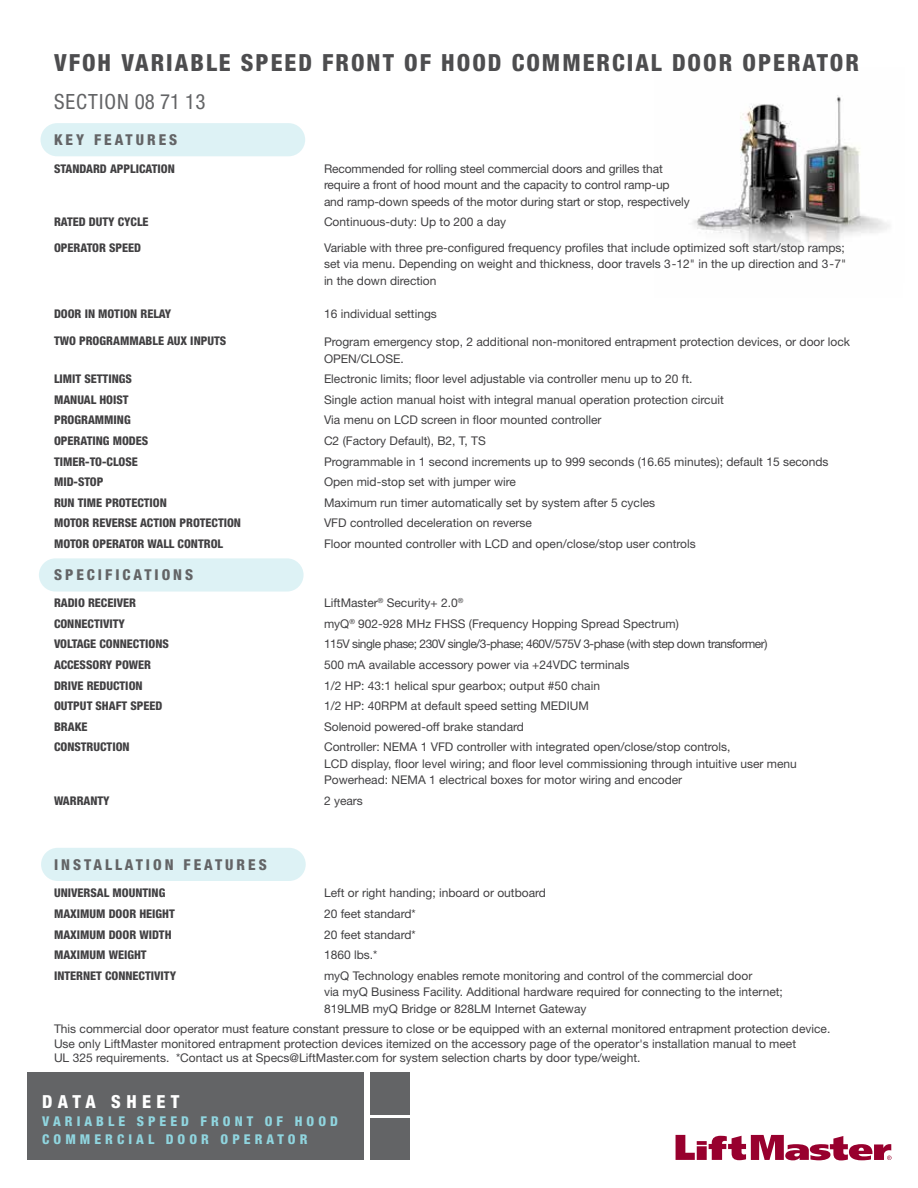
<style>
.page{position:relative;width:918px;height:1188px;background:#fff}
.page>*{position:absolute;margin:0;border:0;box-sizing:border-box;transform-origin:0 0}
.t1{font:800 condensed 23.7px "Helvetica Neue LT Std";letter-spacing:.085em;color:#4d4d4f}
.t2{font:condensed 21px "Helvetica Neue LT Std";letter-spacing:.05em;color:#636466}
.t3{font:800 condensed 18px "Helvetica Neue LT Std";letter-spacing:.3em;color:#fff}
.t4{font:800 condensed 15px "Helvetica Neue LT Std";letter-spacing:.2em;color:#636466}
.t5{font:800 condensed 13.5px/18px "Helvetica Neue LT Std";letter-spacing:.3em;color:#90d5df}
.t6{font:12px/16.5px "Helvetica Neue LT Std";color:#414042}
.t7{font:800 condensed 12px "Helvetica Neue LT Std";color:#414042}
.t8{font:12px "Helvetica Neue LT Std";letter-spacing:-.04em;color:#414042}
.s1{color:#636466}
</style>
<div class="page">
<img style="left:692px;top:95px;width:198px;height:155px">
<div style="left:39px;top:558px;width:265px;height:34px;background:#ddf2f5;border-radius:17px"></div>
<div style="left:41px;top:848px;width:265px;height:33px;background:#ddf2f5;border-radius:17px"></div>
<div style="left:40px;top:123px;width:265px;height:33px;background:#ddf2f5;border-radius:17px"></div>
<div style="left:27px;top:1072px;width:337px;height:88px;background:#636466"></div>
<svg style="left:676px;top:1135px;width:216px;height:25px"></svg>
<div style="left:370px;top:1072px;width:40px;height:43px;background:#636466"></div>
<div style="left:370px;top:1118px;width:40px;height:41px;background:#636466"></div>
<h1 class="t1" style="left:54px;top:48px;width:806px">VFOH VARIABLE SPEED FRONT OF HOOD COMMERCIAL DOOR OPERATOR</h1>
<h2 class="t2" style="left:54px;top:90px;width:153px">SECTION 08 71 13</h2>
<p class="t4" style="left:54px;top:131px;width:125px">KEY FEATURES</p>
<p class="t7" style="left:54px;top:161px;width:122px">STANDARD APPLICATION</p>
<p class="t6" style="left:324px;top:160px;width:367px">Recommended for rolling steel commercial doors and grilles that require a front of hood mount and the capacity to control ramp-up and ramp-down speeds of the motor during start or stop, respectively</p>
<p class="t7" style="left:54px;top:214px;width:96px">RATED DUTY CYCLE</p>
<p class="t6" style="left:324px;top:213px;width:184px">Continuous-duty: Up to 200 a day</p>
<p class="t7" style="left:54px;top:240px;width:89px">OPERATOR SPEED</p>
<p class="t6" style="left:324px;top:239px;width:524px;text-align:justify">Variable with three pre-configured frequency profiles that include optimized soft start/stop ramps; set via menu. Depending on weight and thickness, door travels 3-12" in the up direction and 3-7" in the down direction</p>
<p class="t6" style="left:324px;top:305px;width:114px">16 individual settings</p>
<p class="t6" style="left:324px;top:333px;width:528px">Program emergency stop, 2 additional non-monitored entrapment protection devices, or door lock<br>OPEN/CLOSE.</p>
<p class="t7" style="left:54px;top:306px;width:119px">DOOR IN MOTION RELAY</p>
<p class="t7" style="left:54px;top:333px;width:174px">TWO PROGRAMMABLE AUX INPUTS</p>
<p class="t7" style="left:54px;top:372px;width:79px">LIMIT SETTINGS</p>
<p class="t6" style="left:324px;top:371px;width:370px">Electronic limits; floor level adjustable via controller menu up to 20 ft.</p>
<p class="t7" style="left:54px;top:392px;width:76px">MANUAL HOIST</p>
<p class="t6" style="left:324px;top:391px;width:401px">Single action manual hoist with integral manual operation protection circuit</p>
<p class="t7" style="left:54px;top:413px;width:78px">PROGRAMMING</p>
<p class="t6" style="left:324px;top:412px;width:279px">Via menu on LCD screen in floor mounted controller</p>
<p class="t7" style="left:54px;top:433px;width:96px">OPERATING MODES</p>
<p class="t6" style="left:324px;top:432px;width:163px">C2 (Factory Default), B2, T, TS</p>
<p class="t7" style="left:54px;top:454px;width:85px">TIMER-TO-CLOSE</p>
<p class="t6" style="left:324px;top:453px;width:506px">Programmable in 1 second increments up to 999 seconds (16.65 minutes); default 15 seconds</p>
<p class="t7" style="left:54px;top:474px;width:51px">MID-STOP</p>
<p class="t6" style="left:324px;top:473px;width:194px">Open mid-stop set with jumper wire</p>
<p class="t7" style="left:54px;top:495px;width:114px">RUN TIME PROTECTION</p>
<p class="t6" style="left:324px;top:494px;width:333px">Maximum run timer automatically set by system after 5 cycles</p>
<p class="t7" style="left:54px;top:516px;width:189px">MOTOR REVERSE ACTION PROTECTION</p>
<p class="t6" style="left:324px;top:515px;width:210px">VFD controlled deceleration on reverse</p>
<p class="t7" style="left:54px;top:536px;width:171px">MOTOR OPERATOR WALL CONTROL</p>
<p class="t6" style="left:324px;top:535px;width:373px">Floor mounted controller with LCD and open/close/stop user controls</p>
<p class="t4" style="left:54px;top:566px;width:141px">SPECIFICATIONS</p>
<p class="t7" style="left:54px;top:596px;width:84px">RADIO RECEIVER</p>
<p class="t6" style="left:324px;top:595px;width:141px">LiftMaster<sup>®</sup> Security+ 2.0<sup>®</sup></p>
<p class="t7" style="left:54px;top:616px;width:73px">CONNECTIVITY</p>
<p class="t6" style="left:324px;top:615px;width:356px">myQ<sup>®</sup> 902-928 MHz FHSS (Frequency Hopping Spread Spectrum)</p>
<p class="t7" style="left:54px;top:637px;width:116px">VOLTAGE CONNECTIONS</p>
<p class="t8" style="left:324px;top:637px;width:445px">115V single phase; 230V single/3-phase; 460V/575V 3-phase (with step down transformer)</p>
<p class="t7" style="left:54px;top:657px;width:99px">ACCESSORY POWER</p>
<p class="t6" style="left:324px;top:656px;width:307px">500 mA available accessory power via +24VDC terminals</p>
<p class="t7" style="left:54px;top:678px;width:90px">DRIVE REDUCTION</p>
<p class="t6" style="left:324px;top:677px;width:278px">1/2 HP: 43:1 helical spur gearbox; output #50 chain</p>
<p class="t7" style="left:54px;top:698px;width:110px">OUTPUT SHAFT SPEED</p>
<p class="t6" style="left:324px;top:698px;width:266px">1/2 HP: 40RPM at default speed setting MEDIUM</p>
<p class="t7" style="left:54px;top:719px;width:35px">BRAKE</p>
<p class="t6" style="left:324px;top:718px;width:202px">Solenoid powered-off brake standard</p>
<p class="t7" style="left:54px;top:740px;width:77px">CONSTRUCTION</p>
<p class="t6" style="left:324px;top:739px;width:474px">Controller: NEMA 1 VFD controller with integrated open/close/stop controls,<br>LCD display, floor level wiring; and floor level commissioning through intuitive user menu<br>Powerhead: NEMA 1 electrical boxes for motor wiring and encoder</p>
<p class="t7" style="left:54px;top:793px;width:57px">WARRANTY</p>
<p class="t6" style="left:324px;top:792px;width:40px">2 years</p>
<p class="t4" style="left:54px;top:856px;width:214px">INSTALLATION FEATURES</p>
<p class="t7" style="left:54px;top:886px;width:113px">UNIVERSAL MOUNTING</p>
<p class="t6" style="left:324px;top:885px;width:224px">Left or right handing; inboard or outboard</p>
<p class="t7" style="left:54px;top:906px;width:122px">MAXIMUM DOOR HEIGHT</p>
<p class="t6" style="left:324px;top:905px;width:93px">20 feet standard*</p>
<p class="t7" style="left:54px;top:927px;width:119px">MAXIMUM DOOR WIDTH</p>
<p class="t6" style="left:324px;top:926px;width:93px">20 feet standard*</p>
<p class="t7" style="left:54px;top:947px;width:94px">MAXIMUM WEIGHT</p>
<p class="t6" style="left:324px;top:946px;width:55px">1860 lbs.*</p>
<p class="t7" style="left:54px;top:968px;width:124px">INTERNET CONNECTIVITY</p>
<p class="t6" style="left:324px;top:967px;width:460px">myQ Technology enables remote monitoring and control of the commercial door<br>via myQ Business Facility. Additional hardware required for connecting to the internet;<br>819LMB myQ Bridge or 828LM Internet Gateway</p>
<p class="t6" style="left:54px;top:1022px;width:778px;line-height:14.4px">This commercial door operator must feature constant pressure to close or be equipped with an external monitored entrapment protection device.<br>Use only LiftMaster monitored entrapment protection devices itemized on the accessory page of the operator's installation manual to meet<br>UL 325 requirements. *Contact us at Specs@LiftMaster.com for system selection charts by door type/weight.</p>
<h3 class="t3" style="left:42px;top:1091px;width:243px">DATA SHEET <span class="s1">CSW24U</span></h3>
<p class="t5" style="left:42px;top:1112px;width:297px">VARIABLE SPEED FRONT OF HOOD<br>COMMERCIAL DOOR OPERATOR</p>
</div>
